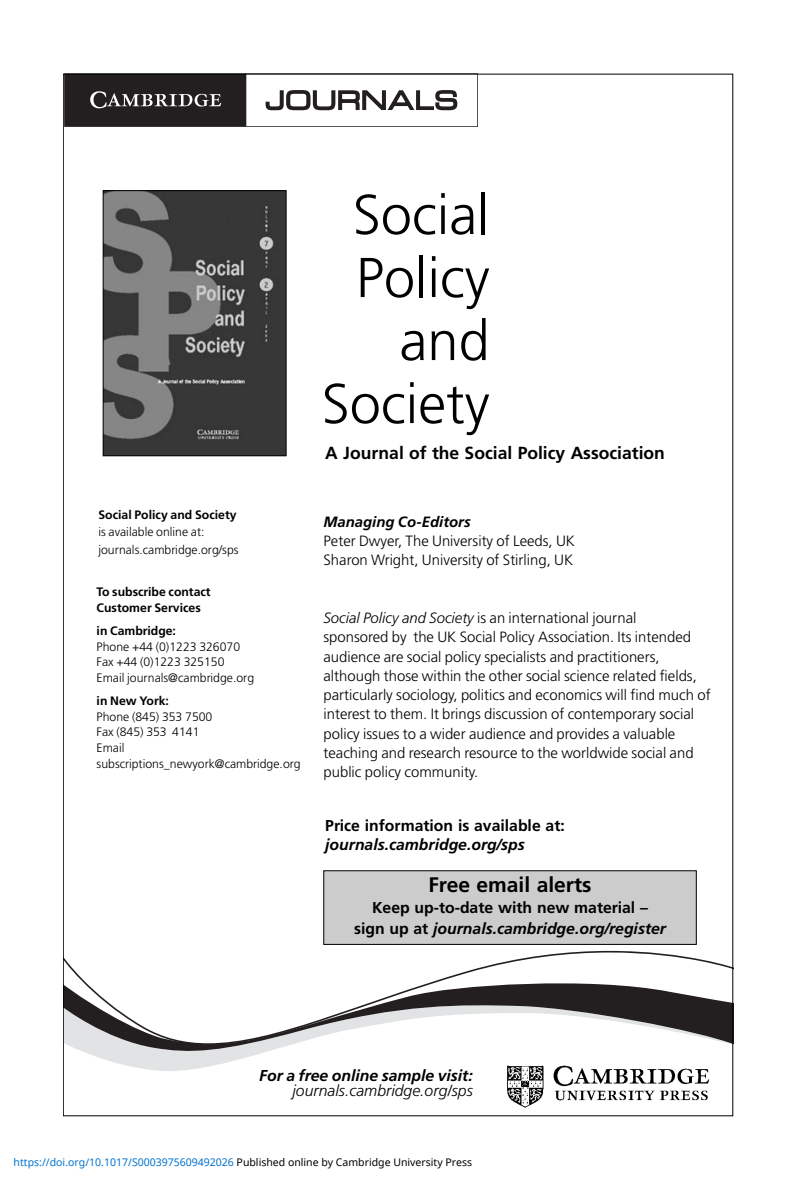
<style>
.page{position:relative;width:794px;height:1191px;background:#fff}
.page>*{position:absolute;margin:0;border:0;box-sizing:border-box;transform-origin:0 0}
.t1{font:300 56px/63px "Frutiger LT Std";color:#000;text-align:right}
.t2{font:700 21px "Frutiger LT Std";color:#000}
.t3{font:700 17.5px "Frutiger LT Std";color:#000}
.t4{font:700 15.75px/21px "Frutiger LT Std";color:#000;text-align:center}
.t5{font:italic 700 15.75px "Frutiger LT Std";color:#000}
.t6{font:italic 300 15.75px "Frutiger LT Std";color:#000}
.t7{font:300 14.88px/19.2px "Frutiger LT Std";color:#000}
.t8{font:italic 700 14.88px "Frutiger LT Std";color:#000}
.t9{font:300 12.25px/15.8px "Frutiger LT Std";color:#000}
.t10{font:700 12.25px/15.8px "Frutiger LT Std";color:#000}
.t11{font:10.5px "Noto Sans";color:#0172cf}
.s1{font-style:italic}
.s2{color:#000}
</style>
<div class="page">
<svg style="left:65px;top:76px;width:413px;height:51px"></svg>
<svg style="left:65px;top:951px;width:666px;height:25px"></svg>
<svg style="left:87px;top:1053px;width:174px;height:18px;fill:#e2e3e4"></svg>
<svg style="left:65px;top:976px;width:666px;height:77px"></svg>
<img style="left:507px;top:1065px;width:203px;height:43px">
<img style="left:105px;top:192px;width:179px;height:262px">
<div style="left:103px;top:190px;width:183px;height:266px;border:1px solid #000"></div>
<div style="left:324px;top:871px;width:372px;height:73px;background:#ccc"></div>
<p class="t10" style="left:98px;top:507px;width:140px">Social Policy and Society</p>
<p class="t9" style="left:98px;top:524px;width:142px;line-height:17.5px">is available online at: journals.cambridge.org/sps</p>
<p class="t10" style="left:97px;top:585px;width:116px">To subscribe contact<br>Customer Services</p>
<p class="t10" style="left:97px;top:623px;width:81px">in Cambridge:</p>
<p class="t9" style="left:97px;top:639px;width:159px">Phone +44 (0)1223 326070<br>Fax +44 (0)1223 325150<br>Email journals@cambridge.org</p>
<p class="t10" style="left:97px;top:693px;width:74px">in New York:</p>
<p class="t9" style="left:97px;top:709px;width:205px">Phone (845) 353 7500<br>Fax (845) 353 4141<br>Email subscriptions_newyork@cambridge.org</p>
<h1 class="t1" style="left:322px;top:186px;width:169px">Social<br>Policy and<br>Society</h1>
<p class="t3" style="left:325px;top:444px;width:341px">A Journal of the Social Policy Association</p>
<p class="t8" style="left:323px;top:514px;width:149px">Managing Co-Editors</p>
<p class="t7" style="left:323px;top:532px;width:253px">Peter Dwyer, The University of Leeds, UK<br>Sharon Wright, University of Stirling, UK</p>
<p class="t7" style="left:323px;top:609px;width:388px"><span class="s1">Social Policy and Society</span> is an international journal<br>sponsored by the UK Social Policy Association. Its intended audience are social policy specialists and practitioners, although those within the other social science related fields, particularly sociology, politics and economics will find much of interest to them. It brings discussion of contemporary social policy issues to a wider audience and provides a valuable teaching and research resource to the worldwide social and public policy community.</p>
<p class="t4" style="left:325px;top:816px;width:241px">Price information is available at:</p>
<p class="t5" style="left:325px;top:837px;width:201px">journals.cambridge.org/sps</p>
<h2 class="t2" style="left:428px;top:874px;width:164px">Free email alerts</h2>
<p class="t4" style="left:354px;top:898px;width:313px">Keep up-to-date with new material –<br>sign up at <span class="s1">journals.cambridge.org/register</span></p>
<p class="t5" style="left:259px;top:1067px;width:215px">For a free online sample visit:</p>
<p class="t6" style="left:292px;top:1083px;width:182px">journals.cambridge.org/sps</p>
<p class="t11" style="left:14px;top:1154px;width:460px">https://doi.org/10.1017/S0003975609492026 <span class="s2">Published online by Cambridge University Press</span></p>
</div>
